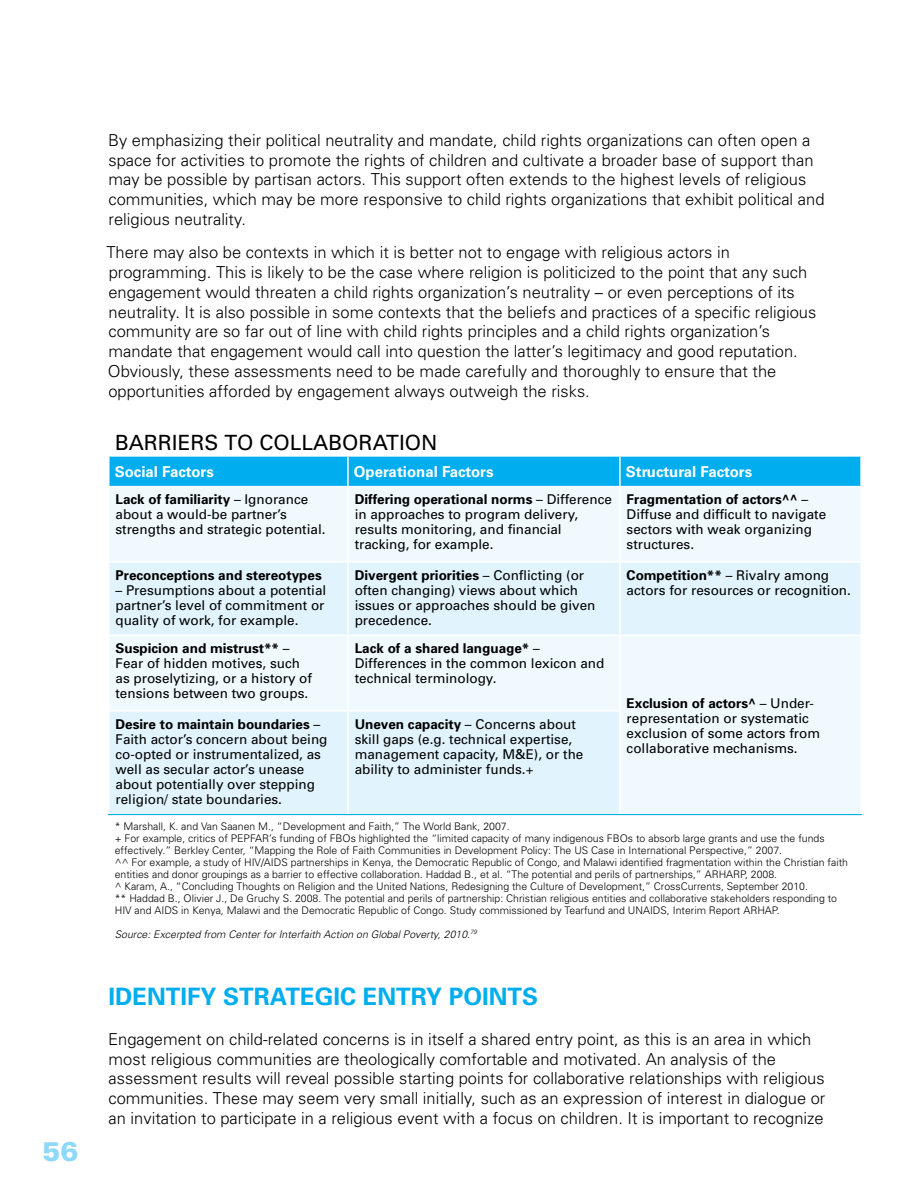
<style>
.page{position:relative;width:918px;height:1188px;background:#fff}
.page>*{position:absolute;margin:0;border:0;box-sizing:border-box;transform-origin:0 0}
.t1{font:900 27px "Univers LT Std";color:#8ed8f8}
.t2{font:700 24px "Univers";color:#00aeef}
.t3{font:21px "Univers";color:#000}
.t4{font:300 16.5px/19.8px "Univers";color:#000}
.t5{font:700 15px "Univers LT Std";color:#fff}
.t6{font:13.5px/15px "Univers";color:#000}
.t7{font:700 13.5px "Univers";color:#000}
.t8{font:300 10.5px/12px "Univers";color:#000}
.t9{font:italic 300 10.5px "Univers";color:#000}
.s1{font-weight:700}
</style>
<div class="page">
<div style="left:110px;top:457px;width:750px;height:29px;background:#00aeef"></div>
<div style="left:110px;top:487px;width:750px;height:74px;background:#eff9fe"></div>
<svg style="left:110px;top:563px;width:750px;height:251px;fill:#e1f4fd"></svg>
<hr style="left:347px;top:457px;width:2px;height:29px;background:#fff">
<hr style="left:619px;top:457px;width:2px;height:29px;background:#fff">
<hr style="left:347px;top:487px;width:2px;height:74px;background:#fff">
<hr style="left:619px;top:487px;width:2px;height:74px;background:#fff">
<hr style="left:347px;top:563px;width:2px;height:72px;background:#fff">
<hr style="left:619px;top:563px;width:2px;height:72px;background:#fff">
<hr style="left:108px;top:635px;width:240px;height:1px;background:#fff">
<hr style="left:348px;top:635px;width:272px;height:1px;background:#fff">
<hr style="left:347px;top:636px;width:2px;height:74px;background:#fff">
<hr style="left:620px;top:635px;width:242px;height:1px;background:#fff">
<hr style="left:619px;top:636px;width:2px;height:74px;background:#fff">
<hr style="left:108px;top:710px;width:240px;height:2px;background:#fff">
<hr style="left:348px;top:710px;width:273px;height:2px;background:#fff">
<hr style="left:347px;top:712px;width:2px;height:102px;background:#fff">
<hr style="left:619px;top:712px;width:2px;height:102px;background:#fff">
<hr style="left:108px;top:814px;width:240px;height:1px;background:#00aeef">
<hr style="left:348px;top:814px;width:272px;height:1px;background:#00aeef">
<hr style="left:620px;top:814px;width:242px;height:1px;background:#00aeef">
<h1 class="t1" style="left:42px;top:1134px;width:38px">56</h1>
<p class="t4" style="left:108px;top:130px;width:718px">By emphasizing their political neutrality and mandate, child rights organizations can often open a space for activities to promote the rights of children and cultivate a broader base of support than may be possible by partisan actors. This support often extends to the highest levels of religious communities, which may be more responsive to child rights organizations that exhibit political and religious neutrality.</p>
<p class="t4" style="left:106px;top:242px;width:711px">There may also be contexts in which it is better not to engage with religious actors in programming. This is likely to be the case where religion is politicized to the point that any such engagement would threaten a child rights organization’s neutrality – or even perceptions of its neutrality. It is also possible in some contexts that the beliefs and practices of a specific religious community are so far out of line with child rights principles and a child rights organization’s mandate that engagement would call into question the latter’s legitimacy and good reputation.<br>Obviously, these assessments need to be made carefully and thoroughly to ensure that the opportunities afforded by engagement always outweigh the risks.</p>
<p class="t3" style="left:115px;top:429px;width:28px">Barriers</p>
<p class="t3" style="left:224px;top:429px;width:50px">to collaboration</p>
<p class="t5" style="left:115px;top:463px;width:101px">Social Factors</p>
<p class="t5" style="left:354px;top:463px;width:141px">Operational Factors</p>
<p class="t5" style="left:626px;top:463px;width:128px">Structural Factors</p>
<p class="t6" style="left:116px;top:492px;width:212px"><span class="s1">Lack of familiarity</span> – Ignorance about a would-be partner’s strengths and strategic potential.</p>
<p class="t6" style="left:355px;top:492px;width:259px"><span class="s1">Differing operational norms</span> – Difference in approaches to program delivery, results monitoring, and financial tracking, for example.</p>
<p class="t6" style="left:627px;top:492px;width:201px"><span class="s1">Fragmentation of actors^^</span> –<br>Diffuse and difficult to navigate sectors with weak organizing structures.</p>
<p class="t7" style="left:116px;top:566px;width:208px">Preconceptions and stereotypes</p>
<p class="t6" style="left:116px;top:582px;width:212px">– Presumptions about a potential partner’s level of commitment or quality of work, for example.</p>
<p class="t6" style="left:355px;top:567px;width:242px"><span class="s1">Divergent priorities</span> – Conflicting (or often changing) views about which issues or approaches should be given precedence.</p>
<p class="t6" style="left:627px;top:567px;width:226px"><span class="s1">Competition**</span> – Rivalry among actors for resources or recognition.</p>
<p class="t6" style="left:116px;top:641px;width:198px"><span class="s1">Suspicion and mistrust**</span> –<br>Fear of hidden motives, such as proselytizing, or a history of tensions between two groups.</p>
<p class="t6" style="left:355px;top:641px;width:251px"><span class="s1">Lack of a shared language*</span> –<br>Differences in the common lexicon and technical terminology.</p>
<p class="t6" style="left:627px;top:695px;width:195px"><span class="s1">Exclusion of actors^</span> – Under&shy;representation or systematic exclusion of some actors from collaborative mechanisms.</p>
<p class="t6" style="left:116px;top:716px;width:214px"><span class="s1">Desire to maintain boundaries</span> –<br>Faith actor’s concern about being co-opted or instrumentalized, as well as secular actor’s unease about potentially over stepping religion/ state boundaries.</p>
<p class="t6" style="left:355px;top:716px;width:230px"><span class="s1">Uneven capacity</span> – Concerns about skill gaps (e.g. technical expertise, management capacity, M&amp;E), or the ability to administer funds.+</p>
<p class="t8" style="left:115px;top:820px;width:735px">* Marshall, K. and Van Saanen M., “Development and Faith,” The World Bank, 2007.<br>+ For example, critics of PEPFAR’s funding of FBOs highlighted the “limited capacity of many indigenous FBOs to absorb large grants and use the funds effectively.” Berkley Center, “Mapping the Role of Faith Communities in Development Policy: The US Case in International Perspective,” 2007.<br>^^ For example, a study of HIV/AIDS partnerships in Kenya, the Democratic Republic of Congo, and Malawi identified fragmentation within the Christian faith entities and donor groupings as a barrier to effective collaboration. Haddad B., et al. “The potential and perils of partnerships,” ARHARP, 2008.<br>^ Karam, A., “Concluding Thoughts on Religion and the United Nations, Redesigning the Culture of Development,” CrossCurrents, September 2010.<br>** Haddad B., Olivier J., De Gruchy S. 2008. The potential and perils of partnership: Christian religious entities and collaborative stakeholders responding to HIV and AIDS in Kenya, Malawi and the Democratic Republic of Congo. Study commissioned by Tearfund and UNAIDS, Interim Report ARHAP.</p>
<p class="t9" style="left:115px;top:928px;width:364px">Source: Excerpted from Center for Interfaith Action on Global Poverty, 2010.<sup>79</sup></p>
<h2 class="t2" style="left:108px;top:981px;width:16px">Ident</h2>
<h2 class="t2" style="left:180px;top:981px;width:60px">ify strateg</h2>
<h2 class="t2" style="left:333px;top:981px;width:46px">ic entr</h2>
<h2 class="t2" style="left:426px;top:981px;width:80px">y points</h2>
<p class="t4" style="left:108px;top:1029px;width:719px">Engagement on child-related concerns is in itself a shared entry point, as this is an area in which most religious communities are theologically comfortable and motivated. An analysis of the assessment results will reveal possible starting points for collaborative relationships with religious communities. These may seem very small initially, such as an expression of interest in dialogue or an invitation to participate in a religious event with a focus on children. It is important to recognize</p>
</div>
